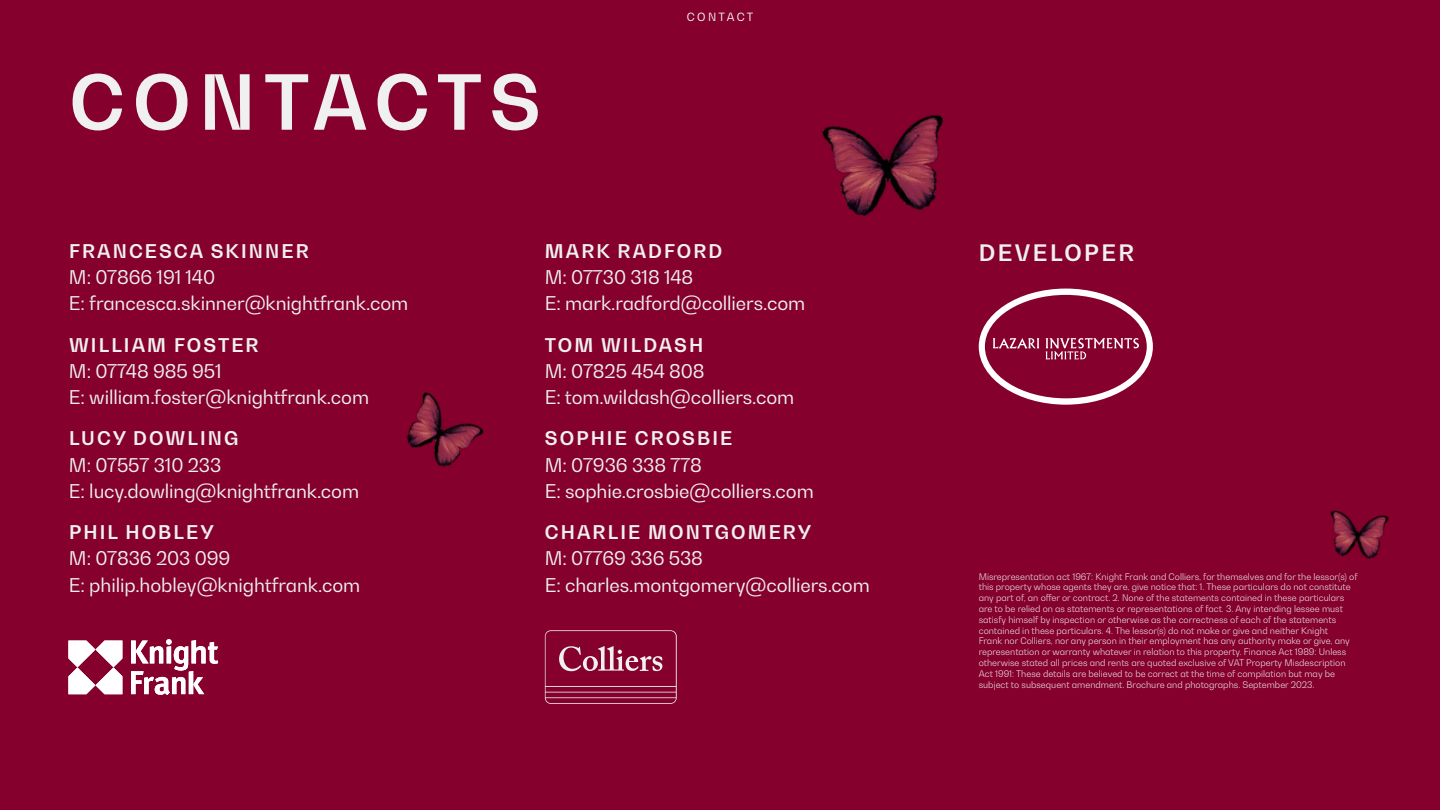
<style>
.page{position:relative;width:1440px;height:810px;background:#85002c}
.page>*{position:absolute;margin:0;border:0;box-sizing:border-box;transform-origin:0 0}
.t1{font:700 75px "Bw Gradual";letter-spacing:.1em;color:#f0f0f0}
.t2{font:700 22.5px "Bw Gradual";letter-spacing:.11em;color:#f0f0f0}
.t3{font:18.75px/26.2px "Bw Gradual";letter-spacing:-.005em;color:#f0f0f0}
.t4{font:700 18.75px "Bw Gradual";letter-spacing:.11em;color:#f0f0f0}
.t5{font:11.25px "Bw Gradual";letter-spacing:.205em;color:#f5f5f5}
.t6{font:300 9px/10.8px "Bw Gradual";color:#f0f0f0}
</style>
<div class="page">
<svg style="left:68px;top:641px;width:54px;height:53px"></svg>
<svg style="left:131px;top:639px;width:87px;height:56px"></svg>
<svg style="left:979px;top:289px;width:174px;height:116px"></svg>
<svg style="left:545px;top:630px;width:132px;height:74px"></svg>
<img style="left:1330px;top:510px;width:59px;height:49px">
<img style="left:406px;top:392px;width:78px;height:75px">
<img style="left:821px;top:114px;width:123px;height:102px">
<h1 class="t1" style="left:69px;top:53px;width:473px">CONTACTS</h1>
<p class="t5" style="left:687px;top:9px;width:68px">CONTACT</p>
<h3 class="t4" style="left:69px;top:239px;width:241px">FRANCESCA SKINNER</h3>
<h3 class="t3" style="left:69px;top:264px;width:341px">M: 07866 191 140<br>E: francesca.skinner@knightfrank.com</h3>
<h3 class="t4" style="left:69px;top:332px;width:191px">WILLIAM FOSTER</h3>
<h3 class="t3" style="left:69px;top:357px;width:302px">M: 07748 985 951<br>E: william.foster@knightfrank.com</h3>
<h3 class="t4" style="left:69px;top:426px;width:171px">LUCY DOWLING</h3>
<h3 class="t3" style="left:69px;top:451px;width:292px">M: 07557 310 233<br>E: lucy.dowling@knightfrank.com</h3>
<h3 class="t4" style="left:69px;top:520px;width:146px">PHIL HOBLEY</h3>
<h3 class="t3" style="left:69px;top:545px;width:293px">M: 07836 203 099<br>E: philip.hobley@knightfrank.com</h3>
<h3 class="t4" style="left:545px;top:239px;width:179px">MARK RADFORD</h3>
<h3 class="t3" style="left:545px;top:264px;width:262px">M: 07730 318 148<br>E: mark.radford@colliers.com</h3>
<h3 class="t4" style="left:545px;top:332px;width:160px">TOM WILDASH</h3>
<h3 class="t3" style="left:545px;top:357px;width:251px">M: 07825 454 808<br>E: tom.wildash@colliers.com</h3>
<h3 class="t4" style="left:545px;top:426px;width:189px">SOPHIE CROSBIE</h3>
<h3 class="t3" style="left:545px;top:451px;width:270px">M: 07936 338 778<br>E: sophie.crosbie@colliers.com</h3>
<h3 class="t4" style="left:545px;top:520px;width:268px">CHARLIE MONTGOMERY</h3>
<h3 class="t3" style="left:545px;top:545px;width:326px">M: 07769 336 538<br>E: charles.montgomery@colliers.com</h3>
<h2 class="t2" style="left:979px;top:238px;width:157px">DEVELOPER</h2>
<p class="t6" style="left:979px;top:571px;width:380px">Misrepresentation act 1967: Knight Frank and Colliers, for themselves and for the lessor(s) of this property whose agents they are, give notice that: 1. These particulars do not constitute any part of, an offer or contract. 2. None of the statements contained in these particulars are to be relied on as statements or representations of fact. 3. Any intending lessee must satisfy himself by inspection or otherwise as the correctness of each of the statements contained in these particulars. 4. The lessor(s) do not make or give and neither Knight<br>Frank nor Colliers, nor any person in their employment has any authority make or give, any representation or warranty whatever in relation to this property. Finance Act 1989: Unless otherwise stated all prices and rents are quoted exclusive of VAT Property Misdescription Act 1991: These details are believed to be correct at the time of compilation but may be subject to subsequent amendment. Brochure and photographs. September 2023.</p>
</div>
